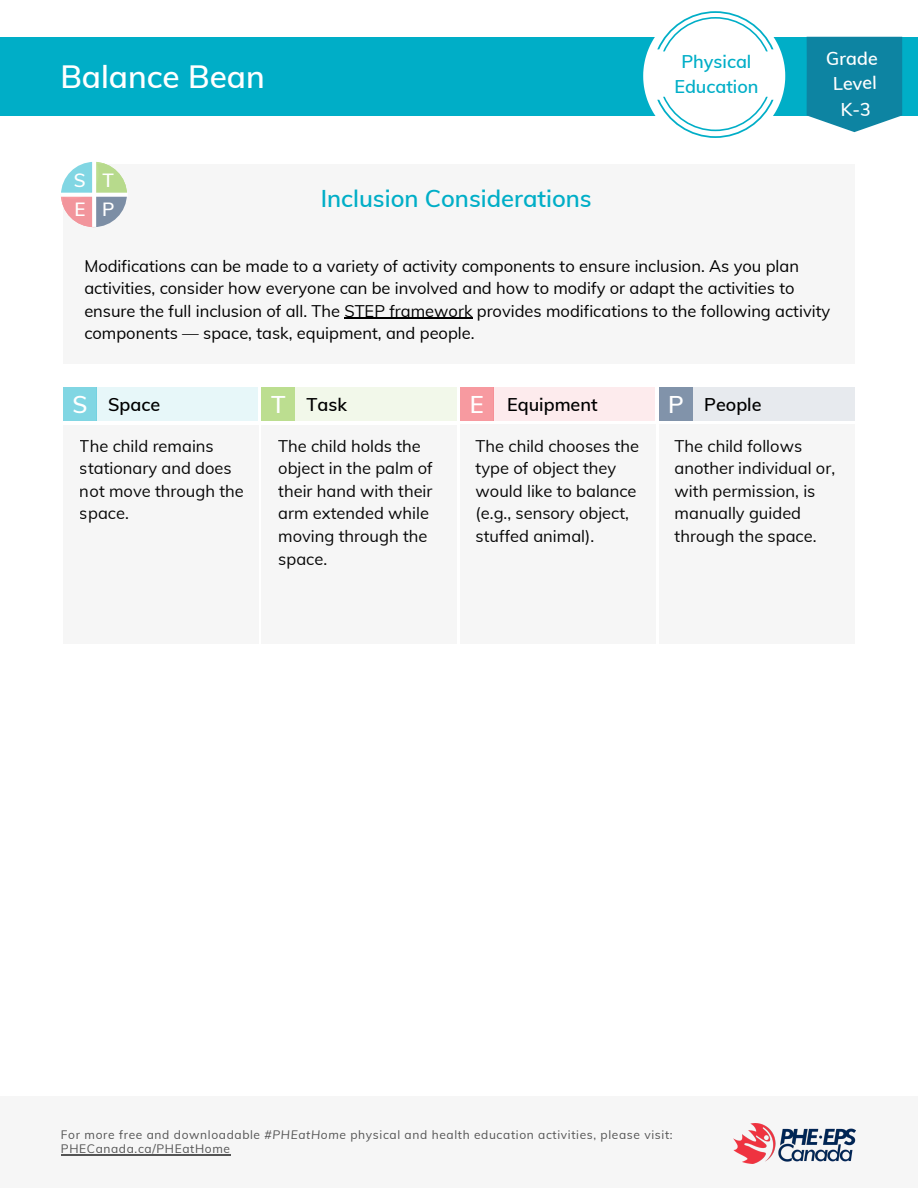
<style>
.page{position:relative;width:918px;height:1188px;background:#fff}
.page>*{position:absolute;margin:0;border:0;box-sizing:border-box;transform-origin:0 0}
.t1{font:600 31.5px "Muli";color:#fff}
.t2{font:600 23.7px "Muli";color:#00aec7}
.t3{font:600 23.7px "Muli";color:#fff}
.t4{font:600 18.75px/28.8px "Muli";color:#fff}
.t5{font:600 18px "Muli";color:#000}
.t6{font:600 18px/25px "Muli";color:#00aec7;text-align:center}
.t7{font:600 18px/25.5px "Muli";color:#fff;text-align:center}
.t8{font:16.5px/22.6px "Muli";color:#000}
.t9{font:12px/14.1px "Muli";letter-spacing:.055em;color:#545454}
.s1{font-style:italic}
</style>
<div class="page">
<div style="left:0;top:1096px;width:918px;height:92px;background:#f6f6f6"></div>
<img style="left:734px;top:1123px;width:121px;height:41px">
<div style="left:0;top:37px;width:918px;height:79px;background:#00aec7"></div>
<svg style="left:643px;top:11px;width:142px;height:127px"></svg>
<svg style="left:807px;top:37px;width:95px;height:95px"></svg>
<hr style="left:61px;top:1154px;width:170px;height:1px;background:#545454">
<div style="left:63px;top:164px;width:791px;height:200px;background:#f6f6f6"></div>
<svg style="left:61px;top:161px;width:66px;height:66px"></svg>
<div style="left:97px;top:387px;width:161px;height:34px;background:#e7f7f9"></div>
<div style="left:63px;top:425px;width:195px;height:219px;background:#f6f6f6"></div>
<div style="left:261px;top:425px;width:196px;height:219px;background:#f6f6f6"></div>
<div style="left:494px;top:387px;width:161px;height:34px;background:#fdebed"></div>
<div style="left:460px;top:424px;width:195px;height:220px;background:#f6f6f6"></div>
<div style="left:659px;top:424px;width:195px;height:220px;background:#f6f6f6"></div>
<div style="left:63px;top:387px;width:34px;height:34px;background:#81d6e3"></div>
<div style="left:261px;top:387px;width:34px;height:34px;background:#bcde90"></div>
<div style="left:460px;top:387px;width:34px;height:34px;background:#f79aa0"></div>
<div style="left:659px;top:387px;width:34px;height:34px;background:#8193aa"></div>
<hr style="left:344px;top:318px;width:128px;height:1px;background:#000">
<div style="left:295px;top:387px;width:161px;height:34px;background:#f2f8ea"></div>
<div style="left:693px;top:387px;width:161px;height:34px;background:#e7eaee"></div>
<h1 class="t1" style="left:60px;top:56px;width:206px">Balance Bean</h1>
<p class="t4" style="left:74px;top:166px;width:42px">S T<br>E P</p>
<h2 class="t2" style="left:321px;top:183px;width:272px">Inclusion Considerations</h2>
<p class="t6" style="left:674px;top:49px;width:86px">Physical<br>Education</p>
<p class="t7" style="left:826px;top:46px;width:53px;rotate:-1deg">Grade<br>Level<br>K-3</p>
<p class="t8" style="left:84px;top:254px;width:747px">Modifications can be made to a variety of activity components to ensure inclusion. As you plan activities, consider how everyone can be involved and how to modify or adapt the activities to ensure the full inclusion of all. The STEP framework provides modifications to the following activity components — space, task, equipment, and people.</p>
<h2 class="t3" style="left:73px;top:389px;width:17px">S</h2>
<h2 class="t3" style="left:271px;top:389px;width:16px">T</h2>
<h2 class="t3" style="left:470px;top:389px;width:16px">E</h2>
<h2 class="t3" style="left:668px;top:389px;width:17px">P</h2>
<p class="t5" style="left:108px;top:393px;width:54px">Space</p>
<p class="t5" style="left:307px;top:393px;width:42px">Task</p>
<p class="t5" style="left:507px;top:393px;width:92px">Equipment</p>
<p class="t5" style="left:704px;top:393px;width:59px">People</p>
<p class="t8" style="left:278px;top:434px;width:156px">The child holds the object in the palm of their hand with their arm extended while moving through the space.</p>
<p class="t8" style="left:476px;top:434px;width:165px">The child chooses the type of object they would like to balance (e.g., sensory object, stuffed animal).</p>
<p class="t8" style="left:675px;top:434px;width:162px">The child follows another individual or, with permission, is manually guided through the space.</p>
<p class="t8" style="left:80px;top:434px;width:165px">The child remains stationary and does not move through the space.</p>
<p class="t9" style="left:61px;top:1127px;width:613px">For more free and downloadable <span class="s1">#PHEatHome</span> physical and health education activities, please visit:<br>PHECanada.ca/PHEatHome</p>
</div>
